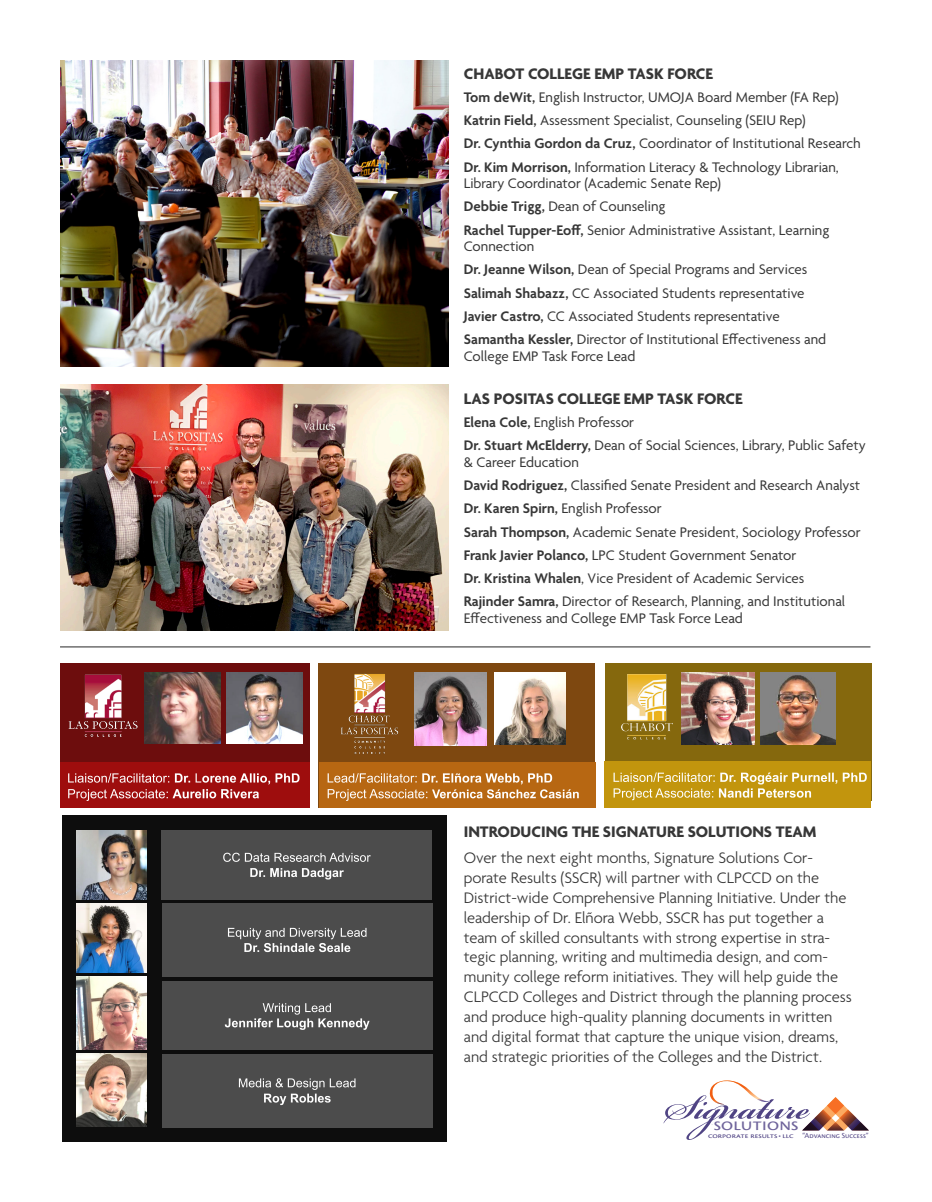
<style>
.page{position:relative;width:932px;height:1202px;background:#fff}
.page>*{position:absolute;margin:0;border:0;box-sizing:border-box;transform-origin:0 0}
.t1{font:53.25px "Bickham Script MM Beg 700";letter-spacing:-.01em;color:#504484}
.t2{font:18.45px "Cronos MM SC 408 34";letter-spacing:.01em;color:#6f649b;scale:1.18 1}
.t3{font:300 16.5px/19.8px "Agenda";color:#373737}
.t4{font:700 16.5px "Agenda";color:#373737}
.t5{font:15px/16.5px "Agenda";color:#373737}
.t6{font:7.95px "Cronos MM SC 408 14";letter-spacing:-.005em;color:#504484;scale:1.23 1}
.t7{font:7.95px "Cronos MM SC 408 12";letter-spacing:.01em;color:#504484}
.s1{font-weight:600}
.s2{font-family:"Bickham Script MM 600"}
</style>
<div class="page">
<div style="left:605px;top:663px;width:266px;height:138px;background:#85680d"></div>
<img style="left:681px;top:672px;width:73px;height:72px">
<img style="left:760px;top:672px;width:76px;height:72px">
<div style="left:604px;top:761px;width:266px;height:46px;background:#c2950d"></div>
<svg style="left:613px;top:772px;width:253px;height:28px"></svg>
<img style="left:621px;top:674px;width:51px;height:66px">
<div style="left:60px;top:663px;width:249px;height:138px;background:#6d0d0d"></div>
<img style="left:144px;top:672px;width:76px;height:72px">
<img style="left:227px;top:672px;width:76px;height:72px">
<div style="left:60px;top:762px;width:249px;height:45px;background:#9e0d0d"></div>
<svg style="left:68px;top:773px;width:231px;height:28px"></svg>
<img style="left:68px;top:674px;width:70px;height:63px">
<div style="left:318px;top:663px;width:276px;height:144px;background:#7e4810"></div>
<img style="left:414px;top:672px;width:72px;height:73px">
<img style="left:494px;top:672px;width:72px;height:72px">
<div style="left:319px;top:762px;width:276px;height:45px;background:#b76712"></div>
<svg style="left:327px;top:773px;width:251px;height:28px"></svg>
<img style="left:340px;top:673px;width:59px;height:81px">
<svg style="left:62px;top:815px;width:385px;height:326px;fill:#0d0d0d"></svg>
<img style="left:77px;top:976px;width:69px;height:73px">
<img style="left:77px;top:903px;width:69px;height:69px">
<img style="left:77px;top:1053px;width:69px;height:73px">
<div style="left:162px;top:1054px;width:270px;height:73px;background:#4c4c4c"></div>
<svg style="left:239px;top:1078px;width:116px;height:27px"></svg>
<div style="left:162px;top:903px;width:270px;height:73px;background:#4c4c4c"></div>
<svg style="left:228px;top:928px;width:138px;height:24px"></svg>
<div style="left:162px;top:981px;width:270px;height:68px;background:#4c4c4c"></div>
<svg style="left:225px;top:1003px;width:144px;height:26px"></svg>
<div style="left:161px;top:830px;width:270px;height:69px;background:#4c4c4c"></div>
<svg style="left:223px;top:852px;width:148px;height:10px"></svg>
<svg style="left:250px;top:868px;width:94px;height:11px"></svg>
<img style="left:77px;top:830px;width:69px;height:69px">
<hr style="left:60px;top:646px;width:810px;height:1px;background:#6f6f6f">
<svg style="left:802px;top:1097px;width:66px;height:33px"></svg>
<svg style="left:709px;top:1080px;width:60px;height:25px"></svg>
<img style="left:61px;top:61px;width:388px;height:305px">
<img style="left:61px;top:384px;width:388px;height:246px">
<p class="t4" style="left:464px;top:64px;width:251px">CHABOT COLLEGE EMP TASK FORCE</p>
<p class="t5" style="left:464px;top:90px;width:376px"><span class="s1">Tom deWit,</span> English Instructor, UMOJA Board Member (FA Rep)</p>
<p class="t5" style="left:464px;top:113px;width:343px"><span class="s1">Katrin Field,</span> Assessment Specialist, Counseling (SEIU Rep)</p>
<p class="t5" style="left:464px;top:136px;width:398px"><span class="s1">Dr. Cynthia Gordon da Cruz,</span> Coordinator of Institutional Research</p>
<p class="t5" style="left:464px;top:159px;width:376px"><span class="s1">Dr. Kim Morrison,</span> Information Literacy &amp; Technology Librarian,<br>Library Coordinator (Academic Senate Rep)</p>
<p class="t5" style="left:464px;top:199px;width:203px"><span class="s1">Debbie Trigg,</span> Dean of Counseling</p>
<p class="t5" style="left:464px;top:222px;width:367px"><span class="s1">Rachel Tupper-Eoff,</span> Senior Administrative Assistant, Learning<br>Connection</p>
<p class="t5" style="left:464px;top:262px;width:345px"><span class="s1">Dr. Jeanne Wilson,</span> Dean of Special Programs and Services</p>
<p class="t5" style="left:464px;top:285px;width:342px"><span class="s1">Salimah Shabazz,</span> CC Associated Students representative</p>
<p class="t5" style="left:464px;top:309px;width:317px"><span class="s1">Javier Castro,</span> CC Associated Students representative</p>
<p class="t5" style="left:464px;top:332px;width:364px"><span class="s1">Samantha Kessler,</span> Director of Institutional Effectiveness and<br>College EMP Task Force Lead</p>
<p class="t4" style="left:464px;top:390px;width:280px">LAS POSITAS COLLEGE EMP TASK FORCE</p>
<p class="t5" style="left:464px;top:415px;width:172px"><span class="s1">Elena Cole,</span> English Professor</p>
<p class="t5" style="left:464px;top:438px;width:403px"><span class="s1">Dr. Stuart McElderry,</span> Dean of Social Sciences, Library, Public Safety &amp; Career Education</p>
<p class="t5" style="left:464px;top:478px;width:398px"><span class="s1">David Rodriguez,</span> Classified Senate President and Research Analyst</p>
<p class="t5" style="left:464px;top:501px;width:199px"><span class="s1">Dr. Karen Spirn,</span> English Professor</p>
<p class="t5" style="left:464px;top:524px;width:398px"><span class="s1">Sarah Thompson,</span> Academic Senate President, Sociology Professor</p>
<p class="t5" style="left:464px;top:548px;width:334px"><span class="s1">Frank Javier Polanco,</span> LPC Student Government Senator</p>
<p class="t5" style="left:464px;top:571px;width:342px"><span class="s1">Dr. Kristina Whalen</span>, Vice President of Academic Services</p>
<p class="t5" style="left:464px;top:594px;width:383px"><span class="s1">Rajinder Samra,</span> Director of Research, Planning, and Institutional<br>Effectiveness and College EMP Task Force Lead</p>
<p class="t4" style="left:464px;top:822px;width:354px">INTRODUCING THE SIGNATURE SOLUTIONS TEAM</p>
<p class="t3" style="left:464px;top:849px;width:389px">Over the next eight months, Signature Solutions Cor&shy;porate Results (SSCR) will partner with CLPCCD on the District-wide Comprehensive Planning Initiative. Under the leadership of Dr. Elñora Webb, SSCR has put together a team of skilled consultants with strong expertise in stra&shy;tegic planning, writing and multimedia design, and com&shy;munity college reform initiatives. They will help guide the CLPCCD Colleges and District through the planning process and produce high-quality planning documents in written and digital format that capture the unique vision, dreams, and strategic priorities of the Colleges and the District.</p>
<p class="t1" style="left:665px;top:1080px;width:158px"><span class="s2">S</span> ignature</p>
<p class="t2" style="left:713px;top:1115px;width:73px">solutions</p>
<p class="t6" style="left:708px;top:1131px;width:71px">corporate results•llc</p>
<p class="t7" style="left:802px;top:1131px;width:68px">“Advancing Success”</p>
</div>
